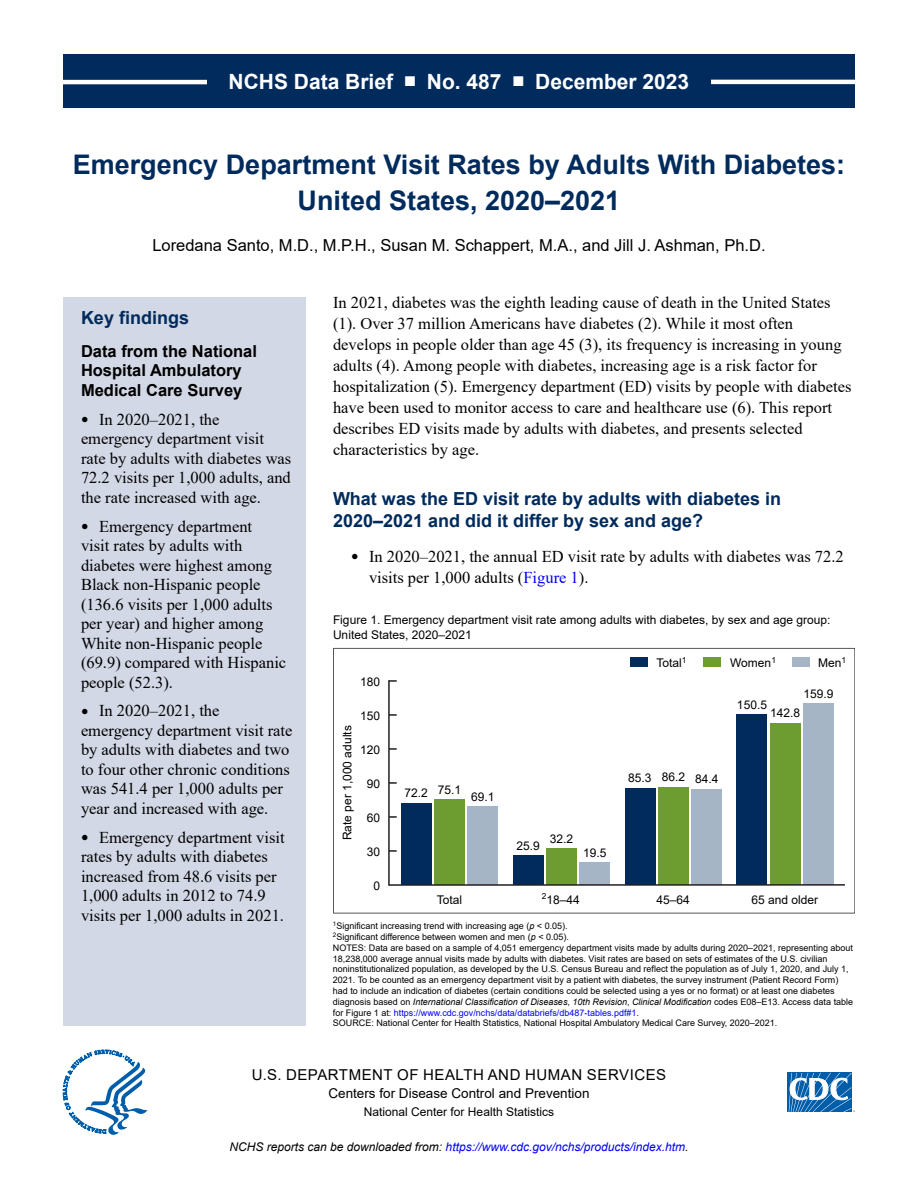
<style>
.page{position:relative;width:918px;height:1188px;background:#fff}
.page>*{position:absolute;margin:0;border:0;box-sizing:border-box;transform-origin:0 0}
.H1_Title{font:700 27px/36px "Arial";color:#002b5c;text-align:center}
.H1_Header_P1{font:700 21px "Arial";color:#fff}
.H2_KFtitle{font:700 18px/22.5px "Arial";color:#002b5c}
.P_Basic_Paragraph{font:16.5px/19.5px "Times New Roman";color:#000}
.P_Byline{font:16.5px "Arial";color:#000}
.H3_KFsubtitle{font:700 16.5px/19.5px "Arial";color:#000}
.H1_Footer{font:15px "Arial";letter-spacing:.035em;color:#000}
.H1_Footer-2{font:13.5px "Arial";color:#000}
.H1_Footer-3{font:12px/14.4px "Arial";color:#000}
.t1{font:italic 12px "Arial";color:#00f}
.t2{font:9px/10.8px "Arial";color:#000}
.t3{font:8.4px "Arial";color:#000}
.s1{font-size:12.3px}
.s2{color:#00f}
.s3{font-style:italic}
.s4{color:#000}
</style>
<div class="page">
<svg style="left:787px;top:1072px;width:65px;height:1px"></svg>
<div style="left:787px;top:1073px;width:64px;height:39px;background:#005daa"></div>
<svg style="left:789px;top:1073px;width:66px;height:39px"></svg>
<svg style="left:63px;top:1050px;width:84px;height:85px"></svg>
<div style="left:63px;top:54px;width:792px;height:54px;background:#002b5c"></div>
<hr style="left:63px;top:80px;width:144px;height:4px;background:#fff">
<hr style="left:711px;top:80px;width:144px;height:4px;background:#fff">
<div style="left:63px;top:297px;width:243px;height:729px;background:#d3d8e6"></div>
<svg style="left:333px;top:648px;width:522px;height:265px"></svg>
<div style="left:792px;top:657px;width:18px;height:10px;background:#a6b5c6"></div>
<div style="left:703px;top:657px;width:18px;height:10px;background:#6d9d31"></div>
<div style="left:630px;top:657px;width:18px;height:10px;background:#002b5c"></div>
<hr style="left:388px;top:681px;width:2px;height:204px;background:#231f20">
<svg style="left:389px;top:850px;width:8px;height:2px"></svg>
<svg style="left:389px;top:816px;width:8px;height:2px"></svg>
<svg style="left:389px;top:782px;width:8px;height:2px"></svg>
<svg style="left:389px;top:748px;width:8px;height:2px"></svg>
<svg style="left:389px;top:714px;width:8px;height:2px"></svg>
<svg style="left:389px;top:680px;width:8px;height:2px"></svg>
<div style="left:401px;top:803px;width:30px;height:82px;background:#002b5c"></div>
<div style="left:434px;top:800px;width:31px;height:85px;background:#6d9d31"></div>
<div style="left:468px;top:807px;width:30px;height:78px;background:#a6b5c6"></div>
<div style="left:513px;top:856px;width:30px;height:29px;background:#002b5c"></div>
<div style="left:546px;top:848px;width:31px;height:37px;background:#6d9d31"></div>
<div style="left:580px;top:863px;width:30px;height:22px;background:#a6b5c6"></div>
<div style="left:625px;top:788px;width:30px;height:97px;background:#002b5c"></div>
<div style="left:658px;top:787px;width:31px;height:98px;background:#6d9d31"></div>
<div style="left:691px;top:789px;width:31px;height:96px;background:#a6b5c6"></div>
<div style="left:737px;top:714px;width:30px;height:171px;background:#002b5c"></div>
<div style="left:770px;top:723px;width:30px;height:162px;background:#6d9d31"></div>
<div style="left:803px;top:704px;width:31px;height:181px;background:#a6b5c6"></div>
<hr style="left:389px;top:884px;width:456px;height:2px;background:#231f20">
<h1 class="H1_Header_P1" style="left:229px;top:66px;width:462px">NCHS Data Brief ■ No. 487 ■ December 2023</h1>
<h1 class="H1_Title" style="left:73px;top:147px;width:774px">Emergency Department Visit Rates by Adults With Diabetes:<br>United States, 2020–2021</h1>
<p class="P_Byline" style="left:152px;top:234px;width:615px">Loredana Santo, M.D., M.P.H., Susan M. Schappert, M.A., and Jill J. Ashman, Ph.D.</p>
<h2 class="H2_KFtitle" style="left:81px;top:306px;width:110px">Key findings</h2>
<h3 class="H3_KFsubtitle" style="left:81px;top:341px;width:178px">Data from the National<br>Hospital Ambulatory<br>Medical Care Survey</h3>
<p class="P_Basic_Paragraph" style="left:81px;top:409px;width:212px"><span class="s1">●</span> In 2020–2021, the emergency department visit rate by adults with diabetes was<br>72.2 visits per 1,000 adults, and the rate increased with age.</p>
<p class="P_Basic_Paragraph" style="left:81px;top:516px;width:207px"><span class="s1">●</span> Emergency department<br>visit rates by adults with diabetes were highest among<br>Black non-Hispanic people (136.6 visits per 1,000 adults per year) and higher among<br>White non-Hispanic people (69.9) compared with Hispanic people (52.3).</p>
<p class="P_Basic_Paragraph" style="left:81px;top:701px;width:213px"><span class="s1">●</span> In 2020–2021, the emergency department visit rate by adults with diabetes and two to four other chronic conditions was 541.4 per 1,000 adults per year and increased with age.</p>
<p class="P_Basic_Paragraph" style="left:81px;top:827px;width:205px"><span class="s1">●</span> Emergency department visit rates by adults with diabetes increased from 48.6 visits per<br>1,000 adults in 2012 to 74.9 visits per 1,000 adults in 2021.</p>
<p class="P_Basic_Paragraph" style="left:333px;top:292px;width:520px;line-height:21px">In 2021, diabetes was the eighth leading cause of death in the United States (1). Over 37 million Americans have diabetes (2). While it most often develops in people older than age 45 (3), its frequency is increasing in young adults (4). Among people with diabetes, increasing age is a risk factor for hospitalization (5). Emergency department (ED) visits by people with diabetes have been used to monitor access to care and healthcare use (6). This report describes ED visits made by adults with diabetes, and presents selected characteristics by age.</p>
<h2 class="H2_KFtitle" style="left:333px;top:488px;width:450px">What was the ED visit rate by adults with diabetes in<br>2020–2021 and did it differ by sex and age?</h2>
<p class="P_Basic_Paragraph" style="left:369px;top:545px;width:476px;line-height:21px;text-indent:-18px"><span class="s1">●</span> In 2020–2021, the annual ED visit rate by adults with diabetes was 72.2 visits per 1,000 adults (<span class="s2">Figure 1</span>).</p>
<p class="H1_Footer-3" style="left:333px;top:613px;width:499px">Figure 1. Emergency department visit rate among adults with diabetes, by sex and age group:<br>United States, 2020–2021</p>
<p class="H1_Footer-3" style="left:360px;top:675px;width:22px">180</p>
<p class="H1_Footer-3" style="left:360px;top:709px;width:22px">150</p>
<p class="H1_Footer-3" style="left:340px;top:840px;width:116px;rotate:-90deg">Rate per 1,000 adults</p>
<p class="H1_Footer-3" style="left:360px;top:743px;width:22px">120</p>
<p class="H1_Footer-3" style="left:367px;top:777px;width:15px">90</p>
<p class="H1_Footer-3" style="left:367px;top:811px;width:15px">60</p>
<p class="H1_Footer-3" style="left:367px;top:845px;width:15px">30</p>
<p class="H1_Footer-3" style="left:373px;top:879px;width:8px">0</p>
<p class="H1_Footer-3" style="left:405px;top:784px;width:58px">72.2 75.1</p>
<p class="H1_Footer-3" style="left:471px;top:789px;width:25px">69.1</p>
<p class="H1_Footer-3" style="left:517px;top:838px;width:25px">25.9</p>
<p class="H1_Footer-3" style="left:550px;top:831px;width:25px">32.2</p>
<p class="H1_Footer-3" style="left:583px;top:846px;width:25px">19.5</p>
<p class="t3" style="left:542px;top:891px;width:6px">2</p>
<p class="H1_Footer-3" style="left:437px;top:892px;width:27px">Total</p>
<p class="H1_Footer-3" style="left:546px;top:892px;width:35px">18–44</p>
<p class="H1_Footer-3" style="left:657px;top:655px;width:32px">Total<sup>1</sup></p>
<p class="H1_Footer-3" style="left:730px;top:655px;width:47px">Women<sup>1</sup></p>
<p class="t3" style="left:841px;top:654px;width:6px">1</p>
<p class="H1_Footer-3" style="left:818px;top:655px;width:25px">Men</p>
<p class="H1_Footer-3" style="left:803px;top:686px;width:32px">159.9</p>
<p class="H1_Footer-3" style="left:737px;top:697px;width:32px">150.5</p>
<p class="H1_Footer-3" style="left:770px;top:706px;width:32px">142.8</p>
<p class="H1_Footer-3" style="left:628px;top:771px;width:92px">85.3 86.2 84.4</p>
<p class="H1_Footer-3" style="left:657px;top:892px;width:35px">45–64</p>
<p class="H1_Footer-3" style="left:752px;top:892px;width:68px">65 and older</p>
<p class="t2" style="left:333px;top:920px;width:522px"><sup>1</sup>Significant increasing trend with increasing age (<span class="s3">p</span> &lt; 0.05).<br><sup>2</sup>Significant difference between women and men (<span class="s3">p</span> &lt; 0.05).<br>NOTES: Data are based on a sample of 4,051 emergency department visits made by adults during 2020–2021, representing about 18,238,000 average annual visits made by adults with diabetes. Visit rates are based on sets of estimates of the U.S. civilian noninstitutionalized population, as developed by the U.S. Census Bureau and reflect the population as of July 1, 2020, and July 1, 2021. To be counted as an emergency department visit by a patient with diabetes, the survey instrument (Patient Record Form) had to include an indication of diabetes (certain conditions could be selected using a yes or no format) or at least one diabetes diagnosis based on <span class="s3">International Classification of Diseases</span>, <span class="s3">10th Revision</span>, <span class="s3">Clinical Modification</span> codes E08–E13. Access data table for Figure 1 at: <span class="s2">https://www.cdc.gov/nchs/data/databriefs/db487-tables.pdf#1</span>.<br>SOURCE: National Center for Health Statistics, National Hospital Ambulatory Medical Care Survey, 2020–2021.</p>
<h1 class="H1_Footer" style="left:252px;top:1064px;width:416px">U.S. DEPARTMENT OF HEALTH AND HUMAN SERVICES</h1>
<h1 class="H1_Footer-2" style="left:328px;top:1084px;width:263px">Centers for Disease Control and Prevention</h1>
<h1 class="H1_Footer-3" style="left:364px;top:1104px;width:192px">National Center for Health Statistics</h1>
<p class="t1" style="left:230px;top:1139px;width:460px"><span class="s4">NCHS reports can be downloaded from:</span> https://www.cdc.gov/nchs/products/index.htm<span class="s4">.</span></p>
</div>
